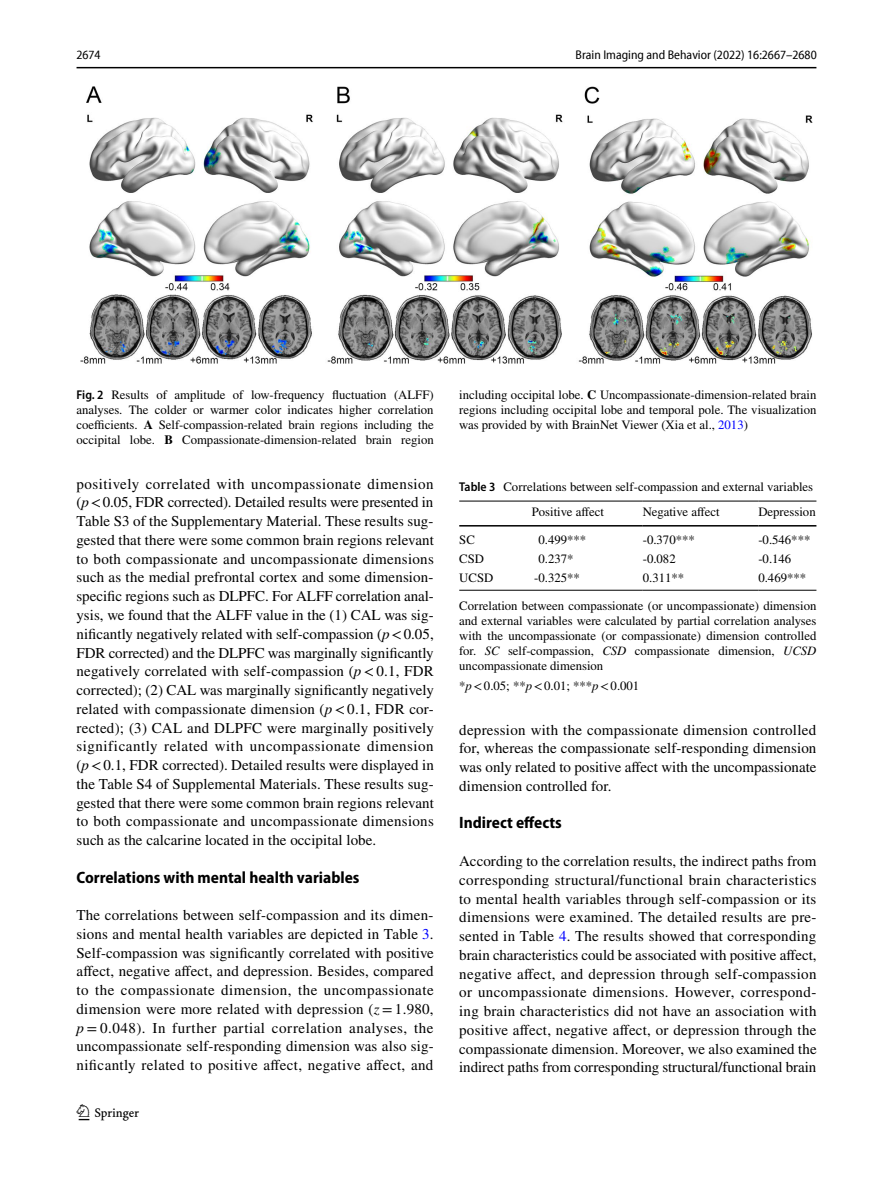
<style>
.page{position:relative;width:893px;height:1187px;background:#fff}
.page>*{position:absolute;margin:0;border:0;box-sizing:border-box;transform-origin:0 0}
.t1{font:22.5px "Springnew Regular 2";color:#000}
.t2{font:700 semi-condensed 16.5px "Myriad Pro";color:#000}
.t3{font:15px/18.8px "STIX";letter-spacing:.005em;color:#000;text-align:justify}
.t4{font:12.75px/15px "STIX";color:#000;text-align:justify}
.t5{font:semi-condensed 12.75px "Myriad Pro Unic";color:#000}
.s1{font-family:"Myriad Pro";font-weight:600;font-stretch:semi-condensed}
.s2{font-weight:700}
.s3{color:#00f}
.s4{font-style:italic}
</style>
<div class="page">
<hr style="left:77px;top:67px;width:739px;height:1px;background:#000">
<img style="left:81px;top:87px;width:731px;height:276px">
<hr style="left:459px;top:500px;width:73px;height:1px;background:#000">
<hr style="left:459px;top:525px;width:73px;height:1px;background:#000">
<hr style="left:532px;top:500px;width:111px;height:1px;background:#000">
<hr style="left:532px;top:525px;width:111px;height:1px;background:#000">
<hr style="left:643px;top:500px;width:115px;height:1px;background:#000">
<hr style="left:643px;top:525px;width:115px;height:1px;background:#000">
<hr style="left:758px;top:500px;width:58px;height:1px;background:#000">
<hr style="left:758px;top:525px;width:58px;height:1px;background:#000">
<hr style="left:459px;top:589px;width:73px;height:1px;background:#000">
<hr style="left:532px;top:589px;width:111px;height:1px;background:#000">
<hr style="left:643px;top:589px;width:115px;height:1px;background:#000">
<hr style="left:758px;top:589px;width:58px;height:1px;background:#000">
<p class="t5" style="left:76px;top:50px;width:26px">2674</p>
<p class="t5" style="left:576px;top:50px;width:243px">Brain Imaging and Behavior (2022) 16:2667–2680</p>
<p class="t4" style="left:77px;top:388px;width:359px"><span class="s1">Fig. 2</span> Results of amplitude of low-frequency fluctuation (ALFF) analyses. The colder or warmer color indicates higher correlation coefficients. <span class="s2">A</span> Self-compassion-related brain regions including the occipital lobe. <span class="s2">B</span> Compassionate-dimension-related brain region</p>
<p class="t4" style="left:459px;top:388px;width:359px">including occipital lobe. <span class="s2">C</span> Uncompassionate-dimension-related brain regions including occipital lobe and temporal pole. The visualization was provided by with BrainNet Viewer (Xia et al., <span class="s3">2013</span>)</p>
<p class="t4" style="left:459px;top:479px;width:355px"><span class="s1">Table 3</span> Correlations between self-compassion and external variables</p>
<p class="t3" style="left:77px;top:475px;width:359px">positively correlated with uncompassionate dimension (<span class="s4">p</span>&lt;0.05, FDR corrected). Detailed results were presented in Table S3 of the Supplementary Material. These results sug&shy;gested that there were some common brain regions relevant to both compassionate and uncompassionate dimensions such as the medial prefrontal cortex and some dimension&shy;specific regions such as DLPFC. For ALFF correlation anal&shy;ysis, we found that the ALFF value in the (1) CAL was sig&shy;nificantly negatively related with self-compassion (<span class="s4">p</span>&lt;0.05, FDR corrected) and the DLPFC was marginally significantly negatively correlated with self-compassion (<span class="s4">p</span>&lt;0.1, FDR corrected); (2) CAL was marginally significantly negatively related with compassionate dimension (<span class="s4">p</span>&lt;0.1, FDR cor&shy;rected); (3) CAL and DLPFC were marginally positively significantly related with uncompassionate dimension (<span class="s4">p</span>&lt;0.1, FDR corrected). Detailed results were displayed in the Table S4 of Supplemental Materials. These results sug&shy;gested that there were some common brain regions relevant to both compassionate and uncompassionate dimensions such as the calcarine located in the occipital lobe.</p>
<p class="t2" style="left:77px;top:867px;width:285px">Correlations with mental health variables</p>
<p class="t3" style="left:77px;top:906px;width:359px">The correlations between self-compassion and its dimen&shy;sions and mental health variables are depicted in Table <span class="s3">3</span>.<br>Self-compassion was significantly correlated with positive affect, negative affect, and depression. Besides, compared to the compassionate dimension, the uncompassionate dimension were more related with depression (<span class="s4">z</span>=1.980, <span class="s4">p</span> = 0.048). In further partial correlation analyses, the uncompassionate self-responding dimension was also sig&shy;nificantly related to positive affect, negative affect, and</p>
<p class="t4" style="left:532px;top:505px;width:74px">Positive affect</p>
<p class="t4" style="left:643px;top:505px;width:78px">Negative affect</p>
<p class="t4" style="left:758px;top:505px;width:59px">Depression</p>
<p class="t4" style="left:459px;top:533px;width:17px">SC</p>
<p class="t4" style="left:538px;top:533px;width:49px">0.499***</p>
<p class="t4" style="left:643px;top:533px;width:54px">-0.370***</p>
<p class="t4" style="left:758px;top:533px;width:54px">-0.546***</p>
<p class="t4" style="left:459px;top:552px;width:26px">CSD</p>
<p class="t4" style="left:539px;top:552px;width:37px">0.237*</p>
<p class="t4" style="left:643px;top:552px;width:34px">-0.082</p>
<p class="t4" style="left:758px;top:552px;width:34px">-0.146</p>
<p class="t4" style="left:459px;top:570px;width:36px">UCSD</p>
<p class="t4" style="left:534px;top:570px;width:47px">-0.325**</p>
<p class="t4" style="left:643px;top:570px;width:43px">0.311**</p>
<p class="t4" style="left:758px;top:570px;width:49px">0.469***</p>
<p class="t4" style="left:459px;top:599px;width:359px">Correlation between compassionate (or uncompassionate) dimension and external variables were calculated by partial correlation analyses with the uncompassionate (or compassionate) dimension controlled for. <span class="s4">SC</span> self-compassion, <span class="s4">CSD</span> compassionate dimension, <span class="s4">UCSD </span>uncompassionate dimension</p>
<p class="t4" style="left:459px;top:678px;width:182px">*<span class="s4">p</span>&lt;0.05; **<span class="s4">p</span>&lt;0.01; ***<span class="s4">p</span>&lt;0.001</p>
<p class="t3" style="left:459px;top:721px;width:359px">depression with the compassionate dimension controlled for, whereas the compassionate self-responding dimension was only related to positive affect with the uncompassionate dimension controlled for.</p>
<p class="t2" style="left:459px;top:813px;width:104px">Indirect effects</p>
<p class="t3" style="left:459px;top:852px;width:359px">According to the correlation results, the indirect paths from corresponding structural/functional brain characteristics to mental health variables through self-compassion or its dimensions were examined. The detailed results are pre&shy;sented in Table <span class="s3">4</span>. The results showed that corresponding brain characteristics could be associated with positive affect, negative affect, and depression through self-compassion or uncompassionate dimensions. However, correspond&shy;ing brain characteristics did not have an association with positive affect, negative affect, or depression through the compassionate dimension. Moreover, we also examined the indirect paths from corresponding structural/functional brain</p>
<h1 class="t1" style="left:79px;top:1104px;width:62px">1 3</h1>
</div>
